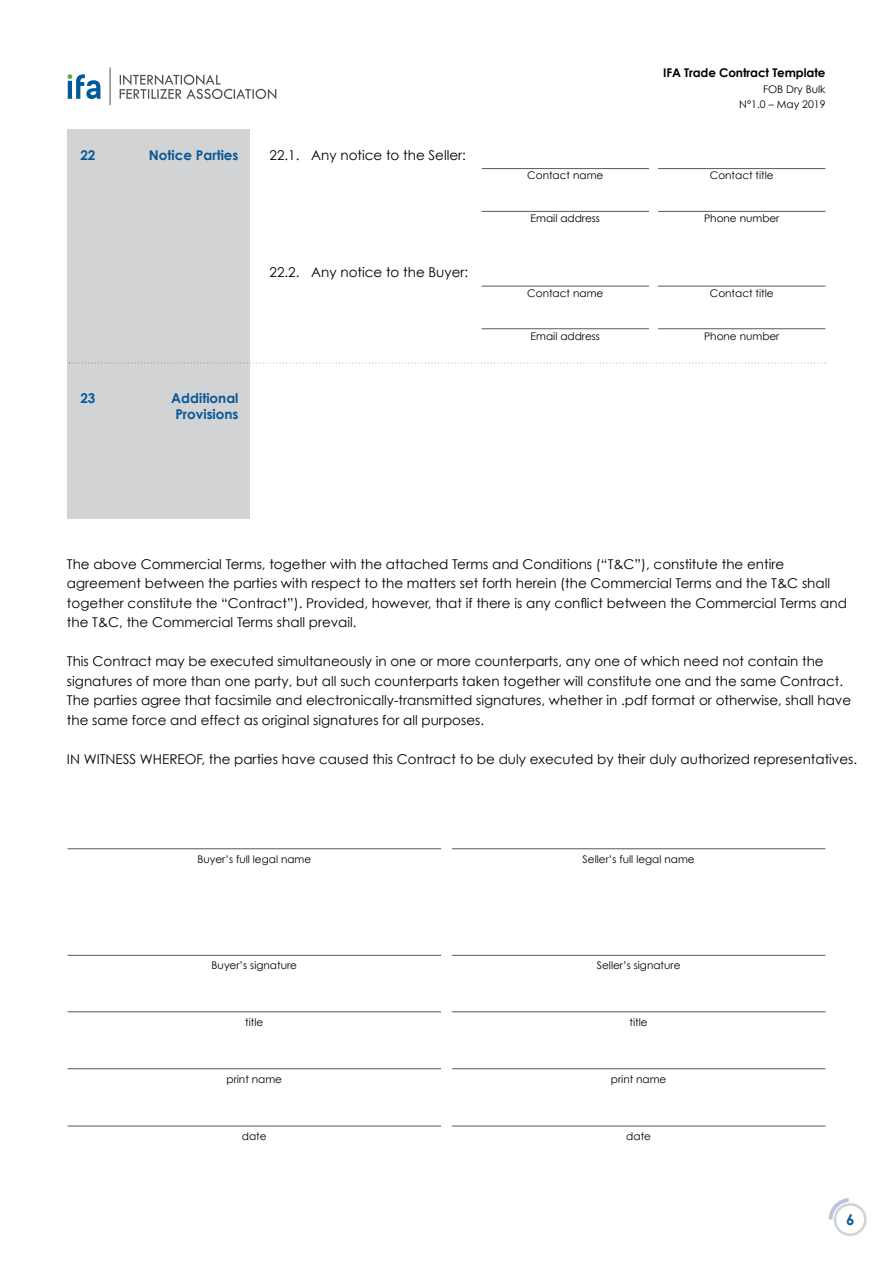
<style>
.page{position:relative;width:893px;height:1263px;background:#fff}
.page>*{position:absolute;margin:0;border:0;box-sizing:border-box;transform-origin:0 0}
.t1{font:700 15px "Century Gothic";color:#0a5898}
.t2{font:13.5px/19.5px "Century Gothic";color:#000}
.t3{font:700 13.5px/16.5px "Century Gothic";color:#0a5898}
.t4{font:700 12px "Century Gothic";letter-spacing:-.01em;color:#000}
.t5{font:10.5px/15.6px "Century Gothic";color:#000;text-align:right}
</style>
<div class="page">
<div style="left:68px;top:129px;width:182px;height:390px;background:#d1d3d4"></div>
<svg style="left:69px;top:362px;width:757px;height:2px"></svg>
<svg style="left:68px;top:74px;width:32px;height:25px"></svg>
<svg style="left:120px;top:74px;width:156px;height:25px"></svg>
<hr style="left:110px;top:68px;width:1px;height:37px;background:#4e5152">
<hr style="left:68px;top:955px;width:373px;height:1px;background:#58595b">
<hr style="left:68px;top:848px;width:373px;height:1px;background:#58595b">
<hr style="left:452px;top:848px;width:373px;height:1px;background:#58595b">
<hr style="left:68px;top:1126px;width:373px;height:1px;background:#58595b">
<hr style="left:452px;top:1126px;width:373px;height:1px;background:#58595b">
<hr style="left:68px;top:1068px;width:373px;height:1px;background:#58595b">
<hr style="left:452px;top:955px;width:373px;height:1px;background:#58595b">
<hr style="left:482px;top:328px;width:167px;height:1px;background:#58595b">
<hr style="left:482px;top:286px;width:167px;height:1px;background:#58595b">
<hr style="left:482px;top:211px;width:167px;height:1px;background:#58595b">
<hr style="left:482px;top:168px;width:167px;height:1px;background:#58595b">
<hr style="left:658px;top:328px;width:167px;height:1px;background:#58595b">
<hr style="left:658px;top:286px;width:167px;height:1px;background:#58595b">
<hr style="left:658px;top:211px;width:167px;height:1px;background:#58595b">
<hr style="left:658px;top:168px;width:167px;height:1px;background:#58595b">
<hr style="left:452px;top:1068px;width:373px;height:1px;background:#58595b">
<hr style="left:68px;top:1011px;width:373px;height:1px;background:#58595b">
<hr style="left:452px;top:1011px;width:373px;height:1px;background:#58595b">
<svg style="left:829px;top:1198px;width:38px;height:38px"></svg>
<p class="t3" style="left:80px;top:146px;width:17px">22</p>
<p class="t3" style="left:149px;top:146px;width:91px">Notice Parties</p>
<p class="t2" style="left:270px;top:145px;width:31px">22.1.</p>
<p class="t2" style="left:311px;top:145px;width:156px">Any notice to the Seller:</p>
<p class="t2" style="left:270px;top:262px;width:31px">22.2.</p>
<p class="t2" style="left:311px;top:262px;width:159px">Any notice to the Buyer:</p>
<p class="t3" style="left:80px;top:389px;width:17px">23</p>
<p class="t3" style="left:171px;top:389px;width:69px">Additional<br>Provisions</p>
<p class="t5" style="left:527px;top:168px;width:78px">Contact name</p>
<p class="t5" style="left:531px;top:210px;width:71px">Email address</p>
<p class="t5" style="left:527px;top:285px;width:78px">Contact name</p>
<p class="t5" style="left:531px;top:328px;width:71px">Email address</p>
<p class="t4" style="left:663px;top:65px;width:164px">IFA Trade Contract Template</p>
<p class="t5" style="left:739px;top:81px;width:88px">FOB Dry Bulk<br>N°1.0 – May 2019</p>
<p class="t5" style="left:710px;top:168px;width:65px">Contact title</p>
<p class="t5" style="left:704px;top:210px;width:77px">Phone number</p>
<p class="t5" style="left:710px;top:285px;width:65px">Contact title</p>
<p class="t5" style="left:704px;top:328px;width:77px">Phone number</p>
<p class="t2" style="left:67px;top:554px;width:781px">The above Commercial Terms, together with the attached Terms and Conditions (“T&amp;C”), constitute the entire agreement between the parties with respect to the matters set forth herein (the Commercial Terms and the T&amp;C shall together constitute the “Contract”). Provided, however, that if there is any conflict between the Commercial Terms and the T&amp;C, the Commercial Terms shall prevail.</p>
<p class="t2" style="left:67px;top:651px;width:786px">This Contract may be executed simultaneously in one or more counterparts, any one of which need not contain the signatures of more than one party, but all such counterparts taken together will constitute one and the same Contract.<br>The parties agree that facsimile and electronically-transmitted signatures, whether in .pdf format or otherwise, shall have the same force and effect as original signatures for all purposes.</p>
<p class="t2" style="left:67px;top:749px;width:792px">IN WITNESS WHEREOF, the parties have caused this Contract to be duly executed by their duly authorized representatives.</p>
<p class="t5" style="left:197px;top:851px;width:115px">Buyer’s full legal name</p>
<p class="t5" style="left:583px;top:851px;width:114px">Seller’s full legal name</p>
<p class="t5" style="left:212px;top:957px;width:87px">Buyer’s signature</p>
<p class="t5" style="left:597px;top:957px;width:85px">Seller’s signature</p>
<p class="t5" style="left:245px;top:1014px;width:20px">title</p>
<p class="t5" style="left:630px;top:1014px;width:20px">title</p>
<p class="t5" style="left:227px;top:1071px;width:57px">print name</p>
<p class="t5" style="left:242px;top:1128px;width:26px">date</p>
<p class="t5" style="left:611px;top:1071px;width:57px">print name</p>
<p class="t5" style="left:626px;top:1128px;width:26px">date</p>
<p class="t1" style="left:846px;top:1210px;width:10px">6</p>
</div>
